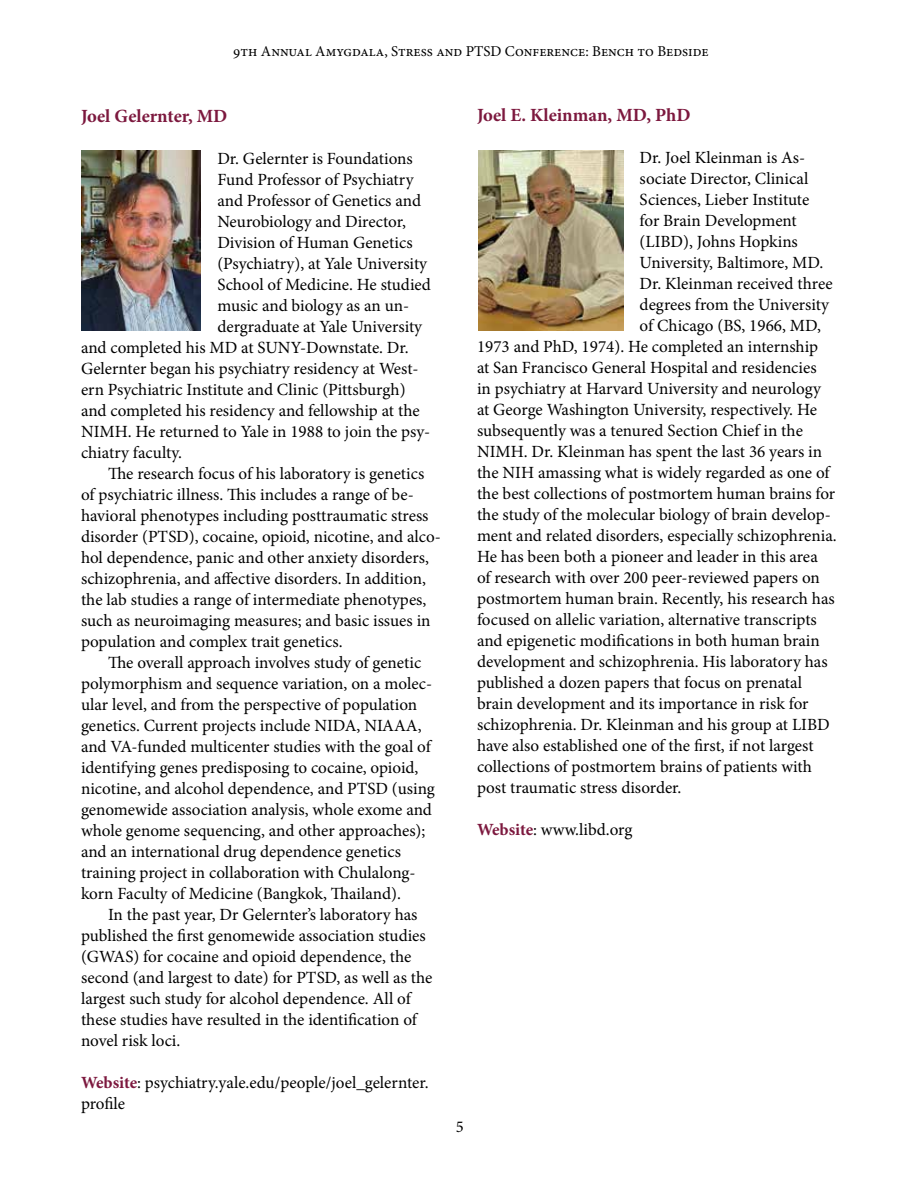
<style>
.page{position:relative;width:918px;height:1188px;background:#fff}
.page>*{position:absolute;margin:0;border:0;box-sizing:border-box;transform-origin:0 0}
.t1{font:700 18.6px "Minion Pro";color:#7c183e}
.t2{font:17.1px/21px "Minion Pro";color:#000}
.t3{font:16.5px "Minion Pro";color:#000}
.t4{font:15px "Minion Pro";color:#000}
.s1{font-weight:700;color:#7c183e}
</style>
<div class="page">
<img style="left:81px;top:150px;width:120px;height:180px">
<img style="left:479px;top:150px;width:144px;height:180px">
<p class="t4" style="left:233px;top:41px;width:477px">9th Annual Amygdala, Stress and PTSD Conference: Bench to Bedside</p>
<p class="t1" style="left:81px;top:102px;width:148px">Joel Gelernter, MD</p>
<p class="t2" style="left:217px;top:148px;width:197px">Dr. Gelernter is Foundations</p>
<p class="t2" style="left:217px;top:169px;width:198px">Fund Professor of Psychiatry</p>
<p class="t2" style="left:217px;top:190px;width:205px">and Professor of Genetics and</p>
<p class="t2" style="left:217px;top:211px;width:190px">Neurobiology and Director,</p>
<p class="t2" style="left:217px;top:232px;width:197px">Division of Human Genetics</p>
<p class="t2" style="left:217px;top:253px;width:211px">(Psychiatry), at Yale University</p>
<p class="t2" style="left:217px;top:274px;width:215px">School of Medicine. He studied</p>
<p class="t2" style="left:217px;top:295px;width:193px">music and biology as an un-</p>
<p class="t2" style="left:217px;top:316px;width:206px">dergraduate at Yale University</p>
<p class="t2" style="left:81px;top:337px;width:329px">and completed his MD at SUNY-Downstate. Dr.</p>
<p class="t2" style="left:81px;top:358px;width:339px">Gelernter began his psychiatry residency at West-</p>
<p class="t2" style="left:81px;top:379px;width:326px">ern Psychiatric Institute and Clinic (Pittsburgh)</p>
<p class="t2" style="left:81px;top:400px;width:340px">and completed his residency and fellowship at the</p>
<p class="t2" style="left:81px;top:421px;width:351px">NIMH. He returned to Yale in 1988 to join the psy-</p>
<p class="t2" style="left:81px;top:442px;width:102px">chiatry faculty.</p>
<p class="t2" style="left:108px;top:463px;width:318px">The research focus of his laboratory is genetics</p>
<p class="t2" style="left:81px;top:484px;width:334px">of psychiatric illness. This includes a range of be-</p>
<p class="t2" style="left:81px;top:505px;width:349px">havioral phenotypes including posttraumatic stress</p>
<p class="t2" style="left:81px;top:526px;width:362px">disorder (PTSD), cocaine, opioid, nicotine, and alco-</p>
<p class="t2" style="left:81px;top:547px;width:349px">hol dependence, panic and other anxiety disorders,</p>
<p class="t2" style="left:81px;top:568px;width:346px">schizophrenia, and affective disorders. In addition,</p>
<p class="t2" style="left:81px;top:589px;width:347px">the lab studies a range of intermediate phenotypes,</p>
<p class="t2" style="left:81px;top:610px;width:351px">such as neuroimaging measures; and basic issues in</p>
<p class="t2" style="left:81px;top:631px;width:263px">population and complex trait genetics.</p>
<p class="t2" style="left:108px;top:652px;width:315px">The overall approach involves study of genetic</p>
<p class="t2" style="left:81px;top:673px;width:353px">polymorphism and sequence variation, on a molec-</p>
<p class="t2" style="left:81px;top:694px;width:338px">ular level, and from the perspective of population</p>
<p class="t2" style="left:81px;top:715px;width:342px">genetics. Current projects include NIDA, NIAAA,</p>
<p class="t2" style="left:81px;top:736px;width:351px">and VA-funded multicenter studies with the goal of</p>
<p class="t2" style="left:81px;top:757px;width:339px">identifying genes predisposing to cocaine, opioid,</p>
<p class="t2" style="left:81px;top:778px;width:355px">nicotine, and alcohol dependence, and PTSD (using</p>
<p class="t2" style="left:81px;top:799px;width:353px">genomewide association analysis, whole exome and</p>
<p class="t2" style="left:81px;top:820px;width:346px">whole genome sequencing, and other approaches);</p>
<p class="t2" style="left:81px;top:841px;width:322px">and an international drug dependence genetics</p>
<p class="t2" style="left:81px;top:862px;width:336px">training project in collaboration with Chulalong-</p>
<p class="t2" style="left:81px;top:883px;width:321px">korn Faculty of Medicine (Bangkok, Thailand).</p>
<p class="t2" style="left:108px;top:904px;width:311px">In the past year, Dr Gelernter’s laboratory has</p>
<p class="t2" style="left:81px;top:925px;width:346px">published the first genomewide association studies</p>
<p class="t2" style="left:81px;top:946px;width:332px">(GWAS) for cocaine and opioid dependence, the</p>
<p class="t2" style="left:81px;top:967px;width:353px">second (and largest to date) for PTSD, as well as the</p>
<p class="t2" style="left:81px;top:988px;width:331px">largest such study for alcohol dependence. All of</p>
<p class="t2" style="left:81px;top:1009px;width:337px">these studies have resulted in the identification of</p>
<p class="t2" style="left:81px;top:1030px;width:101px">novel risk loci.</p>
<p class="t2" style="left:81px;top:1072px;width:349px"><span class="s1">Website</span>: psychiatry.yale.edu/people/joel_gelernter. profile</p>
<p class="t1" style="left:477px;top:102px;width:215px">Joel E. Kleinman, MD, PhD</p>
<p class="t2" style="left:640px;top:147px;width:167px">Dr. Joel Kleinman is As-</p>
<p class="t2" style="left:640px;top:168px;width:170px">sociate Director, Clinical</p>
<p class="t2" style="left:640px;top:189px;width:171px">Sciences, Lieber Institute</p>
<p class="t2" style="left:640px;top:210px;width:159px">for Brain Development</p>
<p class="t2" style="left:640px;top:231px;width:160px">(LIBD), Johns Hopkins</p>
<p class="t2" style="left:640px;top:252px;width:185px">University, Baltimore, MD.</p>
<p class="t2" style="left:640px;top:273px;width:195px">Dr. Kleinman received three</p>
<p class="t2" style="left:640px;top:294px;width:191px">degrees from the University</p>
<p class="t2" style="left:640px;top:315px;width:183px">of Chicago (BS, 1966, MD,</p>
<p class="t2" style="left:477px;top:336px;width:343px">1973 and PhD, 1974). He completed an internship</p>
<p class="t2" style="left:477px;top:357px;width:341px">at San Francisco General Hospital and residencies</p>
<p class="t2" style="left:477px;top:378px;width:346px">in psychiatry at Harvard University and neurology</p>
<p class="t2" style="left:477px;top:399px;width:342px">at George Washington University, respectively. He</p>
<p class="t2" style="left:477px;top:420px;width:327px">subsequently was a tenured Section Chief in the</p>
<p class="t2" style="left:477px;top:441px;width:347px">NIMH. Dr. Kleinman has spent the last 36 years in</p>
<p class="t2" style="left:477px;top:462px;width:354px">the NIH amassing what is widely regarded as one of</p>
<p class="t2" style="left:477px;top:483px;width:360px">the best collections of postmortem human brains for</p>
<p class="t2" style="left:477px;top:504px;width:355px">the study of the molecular biology of brain develop-</p>
<p class="t2" style="left:477px;top:525px;width:361px">ment and related disorders, especially schizophrenia.</p>
<p class="t2" style="left:477px;top:546px;width:342px">He has been both a pioneer and leader in this area</p>
<p class="t2" style="left:477px;top:567px;width:344px">of research with over 200 peer-reviewed papers on</p>
<p class="t2" style="left:477px;top:588px;width:359px">postmortem human brain. Recently, his research has</p>
<p class="t2" style="left:477px;top:609px;width:341px">focused on allelic variation, alternative transcripts</p>
<p class="t2" style="left:477px;top:630px;width:344px">and epigenetic modifications in both human brain</p>
<p class="t2" style="left:477px;top:651px;width:352px">development and schizophrenia. His laboratory has</p>
<p class="t2" style="left:477px;top:672px;width:327px">published a dozen papers that focus on prenatal</p>
<p class="t2" style="left:477px;top:693px;width:333px">brain development and its importance in risk for</p>
<p class="t2" style="left:477px;top:714px;width:354px">schizophrenia. Dr. Kleinman and his group at LIBD</p>
<p class="t2" style="left:477px;top:735px;width:338px">have also established one of the first, if not largest</p>
<p class="t2" style="left:477px;top:756px;width:337px">collections of postmortem brains of patients with</p>
<p class="t2" style="left:477px;top:777px;width:206px">post traumatic stress disorder.</p>
<p class="t2" style="left:477px;top:819px;width:157px"><span class="s1">Website</span>: www.libd.org</p>
<p class="t3" style="left:456px;top:1115px;width:9px">5</p>
</div>
